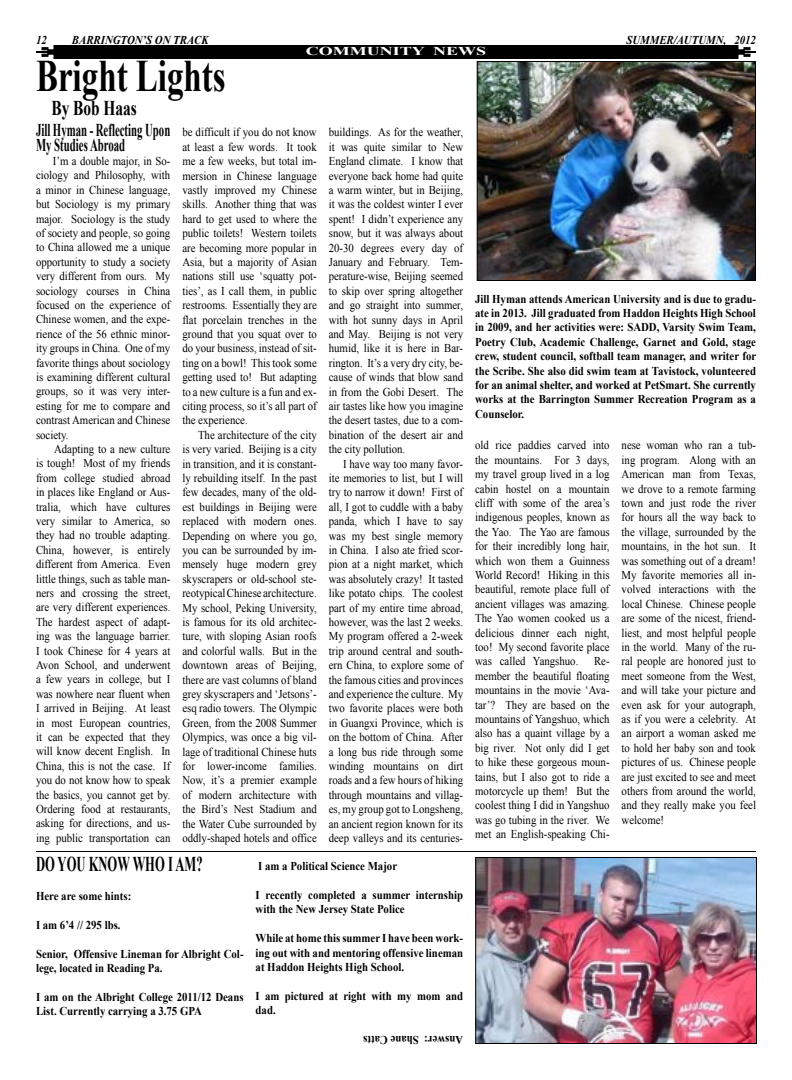
<style>
.page{position:relative;width:792px;height:1080px;background:#fff}
.page>*{position:absolute;margin:0;border:0;box-sizing:border-box;transform-origin:0 0}
.t1{font:700 45px "Times New Roman";color:#000;scale:.73 1}
.t2{font:700 21px "Times New Roman";color:#000;scale:.6 1}
.t3{font:700 21px "Times New Roman";color:#000;scale:.73 1}
.t4{font:700 18px/14.4px "Times New Roman";color:#000;scale:.6 1}
.t5{font:12px/14.4px "Times New Roman";color:#000;text-align:justify;scale:.9 1}
.t6{font:700 12px/14.4px "Times New Roman";color:#000;scale:.9 1}
.t7{font:italic 700 12px "Times New Roman";color:#000;scale:.9 1}
.t8{font:700 12px "Times New Roman";color:#fff;scale:1.5 1}
</style>
<div class="page">
<div style="left:36px;top:45px;width:720px;height:14px;background:#000"></div>
<img style="left:477px;top:859px;width:278px;height:183px">
<div style="left:475px;top:857px;width:282px;height:187px;border:1px solid #000"></div>
<img style="left:479px;top:63px;width:275px;height:216px">
<div style="left:477px;top:61px;width:279px;height:220px;border:1px solid #000"></div>
<hr style="left:36px;top:851px;width:720px;height:1px;background:#000">
<p class="t7" style="left:36px;top:33px;width:13px">12</p>
<p class="t7" style="left:72px;top:33px;width:153px">BARRINGTON’S ON TRACK</p>
<p class="t7" style="left:626px;top:33px;width:146px">SUMMER/AUTUMN, 2012</p>
<p class="t8" style="left:306px;top:44px;width:122px">COMMUNITY NEWS</p>
<h1 class="t1" style="left:36px;top:51px;width:261px">Bright Lights</h1>
<h2 class="t3" style="left:51px;top:97px;width:119px">By Bob Haas</h2>
<h3 class="t4" style="left:36px;top:123px;width:225px">Jill Hyman - Reflecting Upon<br>My Studies Abroad</h3>
<p class="t5" style="left:36px;top:154px;width:151px;text-indent:17px">I’m a double major, in So&shy;ciology and Philosophy, with a minor in Chinese language, but Sociology is my primary major. Sociology is the study of society and people, so going to China allowed me a unique opportunity to study a society very different from ours. My sociology courses in China focused on the experience of Chinese women, and the expe&shy;rience of the 56 ethnic minor&shy;ity groups in China. One of my favorite things about sociology is examining different cultural groups, so it was very inter&shy;esting for me to compare and contrast American and Chinese society.</p>
<p class="t5" style="left:36px;top:442px;width:151px;text-indent:18px">Adapting to a new culture is tough! Most of my friends from college studied abroad in places like England or Aus&shy;tralia, which have cultures very similar to America, so they had no trouble adapting.<br>China, however, is entirely different from America. Even little things, such as table man&shy;ners and crossing the street, are very different experiences.<br>The hardest aspect of adapt&shy;ing was the language barrier.<br>I took Chinese for 4 years at Avon School, and underwent a few years in college, but I was nowhere near fluent when I arrived in Beijing. At least in most European countries, it can be expected that they will know decent English. In China, this is not the case. If you do not know how to speak the basics, you cannot get by.<br>Ordering food at restaurants, asking for directions, and us&shy;ing public transportation can</p>
<p class="t5" style="left:182px;top:125px;width:151px">be difficult if you do not know at least a few words. It took me a few weeks, but total im&shy;mersion in Chinese language vastly improved my Chinese skills. Another thing that was hard to get used to where the public toilets! Western toilets are becoming more popular in Asia, but a majority of Asian nations still use ‘squatty pot&shy;ties’, as I call them, in public restrooms. Essentially they are flat porcelain trenches in the ground that you squat over to do your business, instead of sit&shy;ting on a bowl! This took some getting used to! But adapting to a new culture is a fun and ex&shy;citing process, so it’s all part of the experience.</p>
<p class="t5" style="left:182px;top:427px;width:151px;text-indent:16px">The architecture of the city is very varied. Beijing is a city in transition, and it is constant&shy;ly rebuilding itself. In the past few decades, many of the old&shy;est buildings in Beijing were replaced with modern ones.<br>Depending on where you go, you can be surrounded by im&shy;mensely huge modern grey skyscrapers or old-school ste&shy;reotypical Chinese architecture.<br>My school, Peking University, is famous for its old architec&shy;ture, with sloping Asian roofs and colorful walls. But in the downtown areas of Beijing, there are vast columns of bland grey skyscrapers and ‘Jetsons’- esq radio towers. The Olympic Green, from the 2008 Summer Olympics, was once a big vil&shy;lage of traditional Chinese huts for lower-income families.<br>Now, it’s a premier example of modern architecture with the Bird’s Nest Stadium and the Water Cube surrounded by oddly-shaped hotels and office</p>
<p class="t5" style="left:329px;top:125px;width:151px">buildings. As for the weather, it was quite similar to New England climate. I know that everyone back home had quite a warm winter, but in Beijing, it was the coldest winter I ever spent! I didn’t experience any snow, but it was always about 20-30 degrees every day of January and February. Tem&shy;perature-wise, Beijing seemed to skip over spring altogether and go straight into summer, with hot sunny days in April and May. Beijing is not very humid, like it is here in Bar&shy;rington. It’s a very dry city, be&shy;cause of winds that blow sand in from the Gobi Desert. The air tastes like how you imagine the desert tastes, due to a com&shy;bination of the desert air and the city pollution.</p>
<p class="t5" style="left:329px;top:456px;width:151px;text-indent:14px">I have way too many favor&shy;ite memories to list, but I will try to narrow it down! First of all, I got to cuddle with a baby panda, which I have to say was my best single memory in China. I also ate fried scor&shy;pion at a night market, which was absolutely crazy! It tasted like potato chips. The coolest part of my entire time abroad, however, was the last 2 weeks.<br>My program offered a 2-week trip around central and south&shy;ern China, to explore some of the famous cities and provinces and experience the culture. My two favorite places were both in Guangxi Province, which is on the bottom of China. After a long bus ride through some winding mountains on dirt roads and a few hours of hiking through mountains and villag&shy;es, my group got to Longsheng, an ancient region known for its deep valleys and its centuries-</p>
<h2 class="t2" style="left:36px;top:853px;width:279px">DO YOU KNOW WHO I AM?</h2>
<p class="t6" style="left:36px;top:889px;width:107px">Here are some hints:</p>
<p class="t6" style="left:36px;top:918px;width:96px">I am 6’4 // 295 lbs.</p>
<p class="t6" style="left:36px;top:947px;width:232px">Senior, Offensive Lineman for Albright Col&shy;lege, located in Reading Pa.</p>
<p class="t6" style="left:36px;top:990px;width:232px">I am on the Albright College 2011/12 Deans<br>List. Currently carrying a 3.75 GPA</p>
<p class="t6" style="left:258px;top:859px;width:156px">I am a Political Science Major</p>
<p class="t6" style="left:256px;top:888px;width:232px">I recently completed a summer internship with the New Jersey State Police</p>
<p class="t6" style="left:256px;top:931px;width:232px;text-align:justify">While at home this summer I have been work&shy;ing out with and mentoring offensive lineman at Haddon Heights High School.</p>
<p class="t6" style="left:256px;top:988px;width:232px">I am pictured at right with my mom and dad.</p>
<p class="t6" style="left:463px;top:1047px;width:112px;rotate:-180deg">Answer: Shane Catts</p>
<p class="t6" style="left:475px;top:291px;width:314px;text-align:justify">Jill Hyman attends American University and is due to gradu&shy;ate in 2013. Jill graduated from Haddon Heights High School in 2009, and her activities were: SADD, Varsity Swim Team, Poetry Club, Academic Challenge, Garnet and Gold, stage crew, student council, softball team manager, and writer for the Scribe. She also did swim team at Tavistock, volunteered for an animal shelter, and worked at PetSmart. She currently works at the Barrington Summer Recreation Program as a Counselor.</p>
<p class="t5" style="left:475px;top:438px;width:151px">old rice paddies carved into the mountains. For 3 days, my travel group lived in a log cabin hostel on a mountain cliff with some of the area’s indigenous peoples, known as the Yao. The Yao are famous for their incredibly long hair, which won them a Guinness World Record! Hiking in this beautiful, remote place full of ancient villages was amazing.<br>The Yao women cooked us a delicious dinner each night, too! My second favorite place was called Yangshuo.</p>
<p class="t5" style="left:475px;top:654px;width:151px;text-indent:119px">Re&shy;member the beautiful floating mountains in the movie ‘Ava&shy;tar’? They are based on the mountains of Yangshuo, which also has a quaint village by a big river. Not only did I get to hike these gorgeous moun&shy;tains, but I also got to ride a motorcycle up them! But the coolest thing I did in Yangshuo was go tubing in the river. We met an English-speaking Chi-</p>
<p class="t5" style="left:622px;top:438px;width:151px">nese woman who ran a tub&shy;ing program. Along with an American man from Texas, we drove to a remote farming town and just rode the river for hours all the way back to the village, surrounded by the mountains, in the hot sun. It was something out of a dream!<br>My favorite memories all in&shy;volved interactions with the local Chinese. Chinese people are some of the nicest, friend&shy;liest, and most helpful people in the world. Many of the ru&shy;ral people are honored just to meet someone from the West, and will take your picture and even ask for your autograph, as if you were a celebrity. At an airport a woman asked me to hold her baby son and took pictures of us. Chinese people are just excited to see and meet others from around the world, and they really make you feel welcome!</p>
</div>
